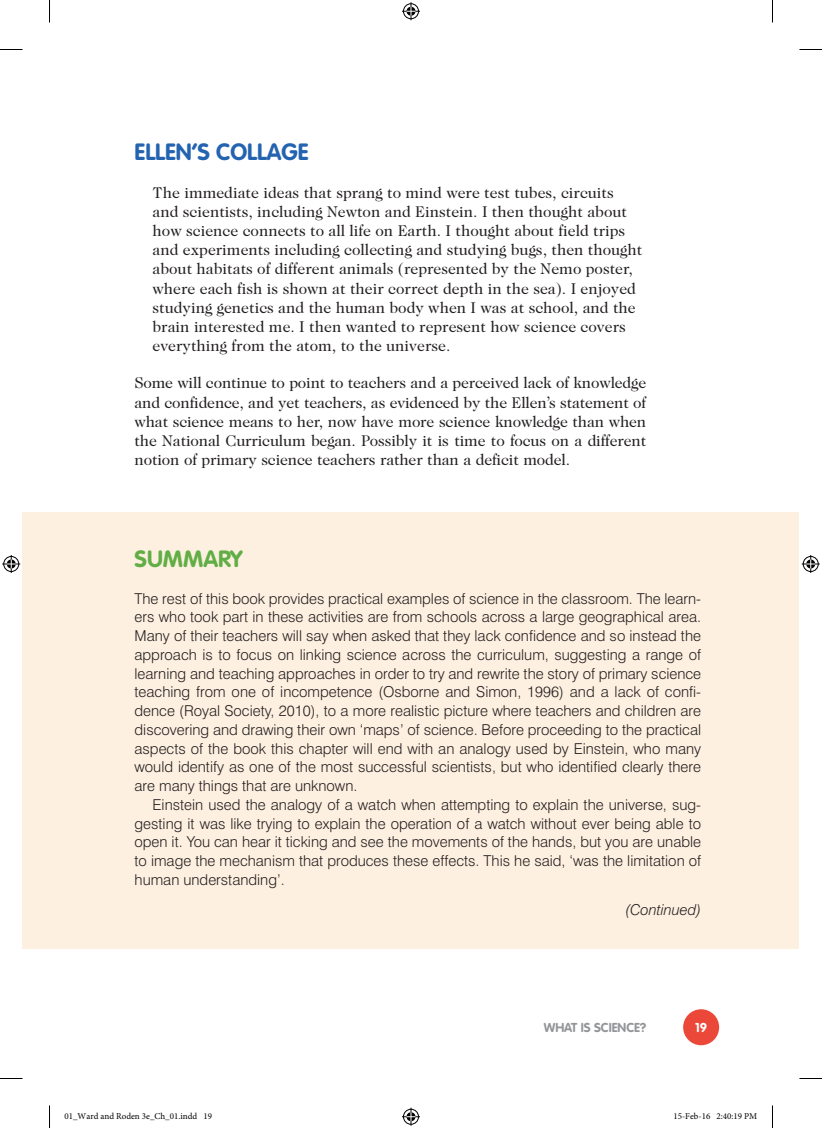
<style>
.page{position:relative;width:822px;height:1128px;background:#fff}
.page>*{position:absolute;margin:0;border:0;box-sizing:border-box;transform-origin:0 0}
.t1{font:700 23.25px "VAG Rounded Std";color:#2463b0}
.BX3_T{font:700 23.25px "VAG Rounded Std";color:#60ae45}
.DI{font:15.75px/19.2px "Caslon 224 Std";color:#231f20}
.FL{font:15.75px/19.2px "Caslon 224 Std";letter-spacing:-.01em;color:#231f20;text-align:justify}
.BX3_TEXT{font:300 15px/18.8px "Swiss 721 BT";color:#231f20;text-align:justify}
.BX3_TEXT_IND{font:300 15px/18.8px "Swiss 721 BT";color:#231f20;text-align:justify}
.BX3_TEXT-2{font:italic 300 15px "Swiss 721 BT";color:#231f20}
.t2{font:700 12.75px "VAG Rounded Std";color:#939598}
.t3{font:700 12.75px "VAG Rounded Std";color:#fff}
.t4{font:9px "Minion Pro";color:#000}
</style>
<div class="page">
<div style="left:683px;top:1009px;width:36px;height:36px;background:#ec4839;border-radius:50%"></div>
<div style="left:22px;top:512px;width:777px;height:437px;background:#fef0e0"></div>
<svg style="left:0;top:49px;width:22px;height:1px"></svg>
<svg style="left:799px;top:49px;width:23px;height:1px"></svg>
<svg style="left:0;top:1078px;width:22px;height:1px"></svg>
<svg style="left:799px;top:1078px;width:23px;height:1px"></svg>
<svg style="left:49px;top:0;width:1px;height:22px"></svg>
<svg style="left:49px;top:1105px;width:1px;height:23px"></svg>
<svg style="left:772px;top:0;width:1px;height:22px"></svg>
<svg style="left:772px;top:1105px;width:1px;height:23px"></svg>
<svg style="left:402px;top:2px;width:18px;height:18px"></svg>
<svg style="left:402px;top:1108px;width:18px;height:18px"></svg>
<svg style="left:2px;top:555px;width:18px;height:18px"></svg>
<svg style="left:802px;top:555px;width:18px;height:18px"></svg>
<h1 class="t1" style="left:135px;top:139px;width:176px">ELLEN’S COLLAGE</h1>
<p class="DI" style="left:153px;top:183px;width:491px">The immediate ideas that sprang to mind were test tubes, circuits and scientists, including Newton and Einstein. I then thought about how science connects to all life on Earth. I thought about field trips and experiments including collecting and studying bugs, then thought about habitats of different animals (represented by the Nemo poster, where each fish is shown at their correct depth in the sea). I enjoyed studying genetics and the human body when I was at school, and the brain interested me. I then wanted to represent how science covers everything from the atom, to the universe.</p>
<p class="FL" style="left:135px;top:373px;width:513px">Some will continue to point to teachers and a perceived lack of knowledge and confidence, and yet teachers, as evidenced by the Ellen’s statement of what science means to her, now have more science knowledge than when the National Curriculum began. Possibly it is time to focus on a different notion of primary science teachers rather than a deficit model.</p>
<p class="BX3_T" style="left:135px;top:545px;width:110px">SUMMARY</p>
<p class="BX3_TEXT" style="left:135px;top:589px;width:568px">The rest of this book provides practical examples of science in the classroom. The learn&shy;ers who took part in these activities are from schools across a large geographical area.<br>Many of their teachers will say when asked that they lack confidence and so instead the approach is to focus on linking science across the curriculum, suggesting a range of learning and teaching approaches in order to try and rewrite the story of primary science teaching from one of incompetence (Osborne and Simon, 1996) and a lack of confi&shy;dence (Royal Society, 2010), to a more realistic picture where teachers and children are discovering and drawing their own ‘maps’ of science. Before proceeding to the practical aspects of the book this chapter will end with an analogy used by Einstein, who many would identify as one of the most successful scientists, but who identified clearly there are many things that are unknown.</p>
<p class="BX3_TEXT_IND" style="left:135px;top:795px;width:568px;text-indent:18px">Einstein used the analogy of a watch when attempting to explain the universe, sug&shy;gesting it was like trying to explain the operation of a watch without ever being able to open it. You can hear it ticking and see the movements of the hands, but you are unable to image the mechanism that produces these effects. This he said, ‘was the limitation of human understanding’.</p>
<p class="BX3_TEXT-2" style="left:625px;top:900px;width:77px">(Continued)</p>
<p class="t2" style="left:544px;top:1020px;width:20px">WHAT</p>
<p class="t2" style="left:581px;top:1020px;width:28px">IS SCIENCE</p>
<p class="t2" style="left:640px;top:1020px;width:8px">?</p>
<p class="t3" style="left:695px;top:1020px;width:14px">19</p>
<p class="t4" style="left:64px;top:1110px;width:149px">01_Ward and Roden 3e_Ch_01.indd 19</p>
<p class="t4" style="left:673px;top:1110px;width:85px">15-Feb-16 2:40:19 PM</p>
</div>
